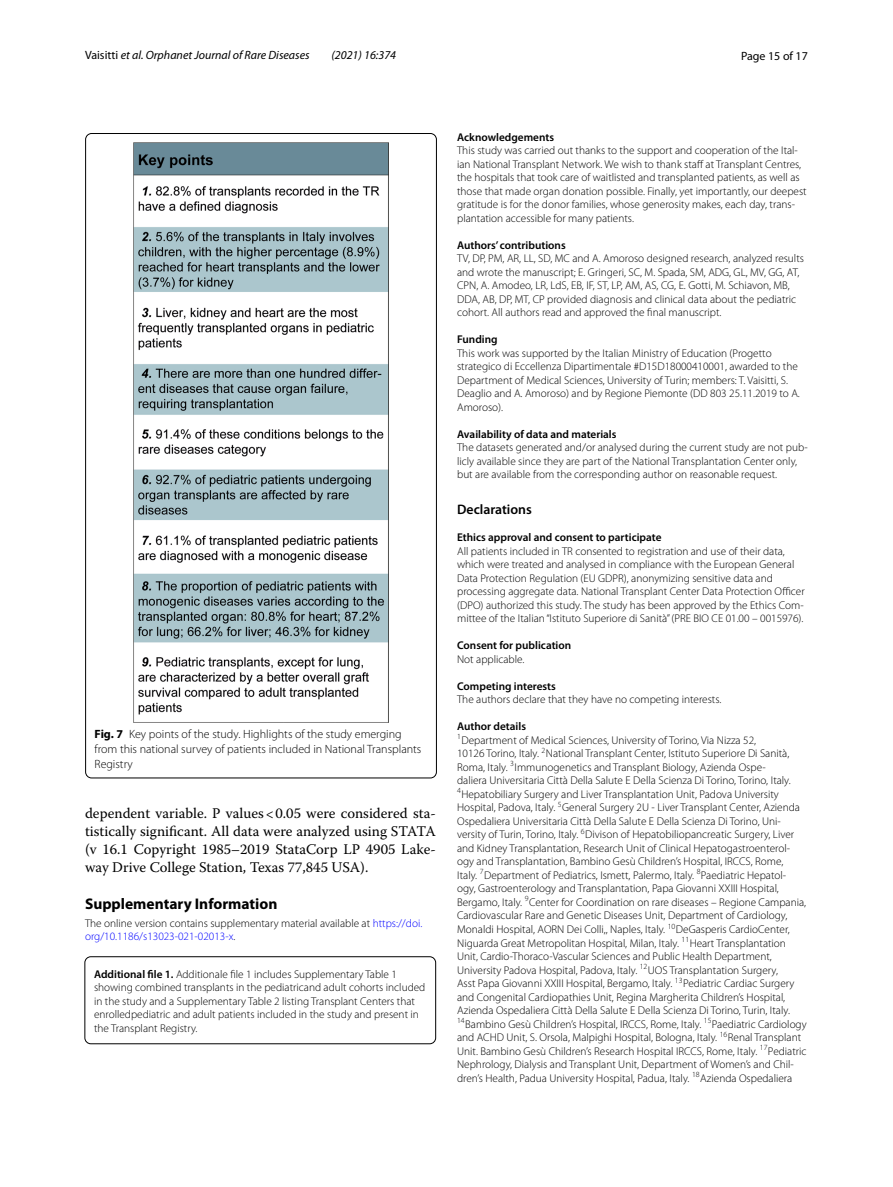
<style>
.page{position:relative;width:893px;height:1187px;background:#fff}
.page>*{position:absolute;margin:0;border:0;box-sizing:border-box;transform-origin:0 0}
.t1{font:700 15.45px "Myriad Pro";color:#000}
.t2{font:14.7px/18px "Warnock Pro";color:#000;text-align:justify}
.t3{font:600 13.8px "Myriad Pro";color:#000}
.t4{font:300 12px/15px "Myriad Pro";color:#000}
.t5{font:italic 12px "Myriad Pro";color:#000}
.t6{font:12px "Myriad Pro";color:#000}
.t7{font:300 11.25px/13.5px "Myriad Pro";color:#000}
.t8{font:600 11.25px "Myriad Pro";color:#000}
.s1{font-style:normal}
.s2{font-weight:700}
.s3{color:#00f}
.s4{font-weight:600}
</style>
<div class="page">
<div style="left:85px;top:956px;width:351px;height:87px;border:1px solid #000;border-radius:6px"></div>
<img style="left:133px;top:142px;width:256px;height:580px">
<p class="t5" style="left:85px;top:48px;width:226px"><span class="s1">Vaisitti</span> et al. Orphanet Journal of Rare Diseases</p>
<p class="t5" style="left:331px;top:48px;width:66px">(2021) 16:374</p>
<p class="t6" style="left:741px;top:48px;width:68px">Page 15 of 17</p>
<p class="t4" style="left:95px;top:726px;width:328px"><span class="s2">Fig. 7</span> Key points of the study. Highlights of the study emerging from this national survey of patients included in National Transplants<br>Registry</p>
<h2 class="t2" style="left:85px;top:804px;width:352px">dependent variable. P values&lt;0.05 were considered sta&shy;tistically significant. All data were analyzed using STATA (v 16.1 Copyright 1985–2019 StataCorp LP 4905 Lake&shy;way Drive College Station, Texas 77,845 USA).</h2>
<h1 class="t1" style="left:85px;top:893px;width:194px">Supplementary Information</h1>
<p class="t7" style="left:85px;top:916px;width:339px">The online version contains supplementary material available at <span class="s3">https://doi. org/10.1186/s13023-021-02013-x</span>.</p>
<p class="t7" style="left:94px;top:967px;width:333px"><span class="s4">Additional file 1.</span> Additionale file 1 includes Supplementary Table 1 showing combined transplants in the pediatricand adult cohorts included in the study and a Supplementary Table 2 listing Transplant Centers that enrolledpediatric and adult patients included in the study and present in the Transplant Registry.</p>
<p class="t8" style="left:457px;top:130px;width:98px">Acknowledgements</p>
<p class="t7" style="left:457px;top:144px;width:351px">This study was carried out thanks to the support and cooperation of the Ital&shy;ian National Transplant Network. We wish to thank staff at Transplant Centres, the hospitals that took care of waitlisted and transplanted patients, as well as those that made organ donation possible. Finally, yet importantly, our deepest gratitude is for the donor families, whose generosity makes, each day, trans&shy;plantation accessible for many patients.</p>
<p class="t8" style="left:457px;top:238px;width:110px">Authors’ contributions</p>
<p class="t7" style="left:457px;top:252px;width:348px">TV, DP, PM, AR, LL, SD, MC and A. Amoroso designed research, analyzed results and wrote the manuscript; E. Gringeri, SC, M. Spada, SM, ADG, GL, MV, GG, AT, CPN, A. Amodeo, LR, LdS, EB, IF, ST, LP, AM, AS, CG, E. Gotti, M. Schiavon, MB, DDA, AB, DP, MT, CP provided diagnosis and clinical data about the pediatric cohort. All authors read and approved the final manuscript.</p>
<p class="t8" style="left:457px;top:332px;width:42px">Funding</p>
<p class="t7" style="left:457px;top:346px;width:344px">This work was supported by the Italian Ministry of Education (Progetto strategico di Eccellenza Dipartimentale #D15D18000410001, awarded to the Department of Medical Sciences, University of Turin; members: T. Vaisitti, S.<br>Deaglio and A. Amoroso) and by Regione Piemonte (DD 803 25.11.2019 to A.<br>Amoroso).</p>
<p class="t8" style="left:457px;top:427px;width:161px">Availability of data and materials</p>
<p class="t7" style="left:457px;top:441px;width:352px">The datasets generated and/or analysed during the current study are not pub&shy;licly available since they are part of the National Transplantation Center only, but are available from the corresponding author on reasonable request.</p>
<p class="t3" style="left:457px;top:501px;width:76px">Declarations</p>
<p class="t8" style="left:457px;top:530px;width:206px">Ethics approval and consent to participate</p>
<p class="t7" style="left:457px;top:544px;width:349px">All patients included in TR consented to registration and use of their data, which were treated and analysed in compliance with the European General Data Protection Regulation (EU GDPR), anonymizing sensitive data and processing aggregate data. National Transplant Center Data Protection Officer (DPO) authorized this study. The study has been approved by the Ethics Com&shy;mittee of the Italian “Istituto Superiore di Sanità” (PRE BIO CE 01.00 – 0015976).</p>
<p class="t8" style="left:457px;top:638px;width:116px">Consent for publication</p>
<p class="t7" style="left:457px;top:652px;width:69px">Not applicable.</p>
<p class="t8" style="left:457px;top:679px;width:100px">Competing interests</p>
<p class="t7" style="left:457px;top:693px;width:266px">The authors declare that they have no competing interests.</p>
<p class="t7" style="left:457px;top:720px;width:351px"><span class="s4">Author details<br></span><sup>1</sup>Department of Medical Sciences, University of Torino, Via Nizza 52,<br>10126 Torino, Italy. <sup>2</sup>National Transplant Center, Istituto Superiore Di Sanità, Roma, Italy. <sup>3</sup>Immunogenetics and Transplant Biology, Azienda Ospe-<br>daliera Universitaria Città Della Salute E Della Scienza Di Torino, Torino, Italy.<br><sup>4</sup>Hepatobiliary Surgery and Liver Transplantation Unit, Padova University Hospital, Padova, Italy. <sup>5</sup>General Surgery 2U - Liver Transplant Center, Azienda Ospedaliera Universitaria Città Della Salute E Della Scienza Di Torino, Uni&shy;versity of Turin, Torino, Italy. <sup>6</sup>Divison of Hepatobiliopancreatic Surgery, Liver and Kidney Transplantation, Research Unit of Clinical Hepatogastroenterol&shy;ogy and Transplantation, Bambino Gesù Children’s Hospital, IRCCS, Rome,<br>Italy. <sup>7</sup>Department of Pediatrics, Ismett, Palermo, Italy. <sup>8</sup>Paediatric Hepatol&shy;ogy, Gastroenterology and Transplantation, Papa Giovanni XXIII Hospital, Bergamo, Italy. <sup>9</sup>Center for Coordination on rare diseases – Regione Campania, Cardiovascular Rare and Genetic Diseases Unit, Department of Cardiology, Monaldi Hospital, AORN Dei Colli,, Naples, Italy. <sup>10</sup>DeGasperis CardioCenter, Niguarda Great Metropolitan Hospital, Milan, Italy. <sup>11</sup>Heart Transplantation Unit, Cardio‑Thoraco‑Vascular Sciences and Public Health Department, University Padova Hospital, Padova, Italy. <sup>12</sup>UOS Transplantation Surgery,<br>Asst Papa Giovanni XXIII Hospital, Bergamo, Italy. <sup>13</sup>Pediatric Cardiac Surgery and Congenital Cardiopathies Unit, Regina Margherita Children’s Hospital, Azienda Ospedaliera Città Della Salute E Della Scienza Di Torino, Turin, Italy.<br><sup>14</sup>Bambino Gesù Children’s Hospital, IRCCS, Rome, Italy. <sup>15</sup>Paediatric Cardiology and ACHD Unit, S. Orsola, Malpighi Hospital, Bologna, Italy. <sup>16</sup>Renal Transplant Unit. Bambino Gesù Children’s Research Hospital IRCCS, Rome, Italy. <sup>17</sup>Pediatric Nephrology, Dialysis and Transplant Unit, Department of Women’s and Chil&shy;dren’s Health, Padua University Hospital, Padua, Italy. <sup>18</sup>Azienda Ospedaliera</p>
</div>
